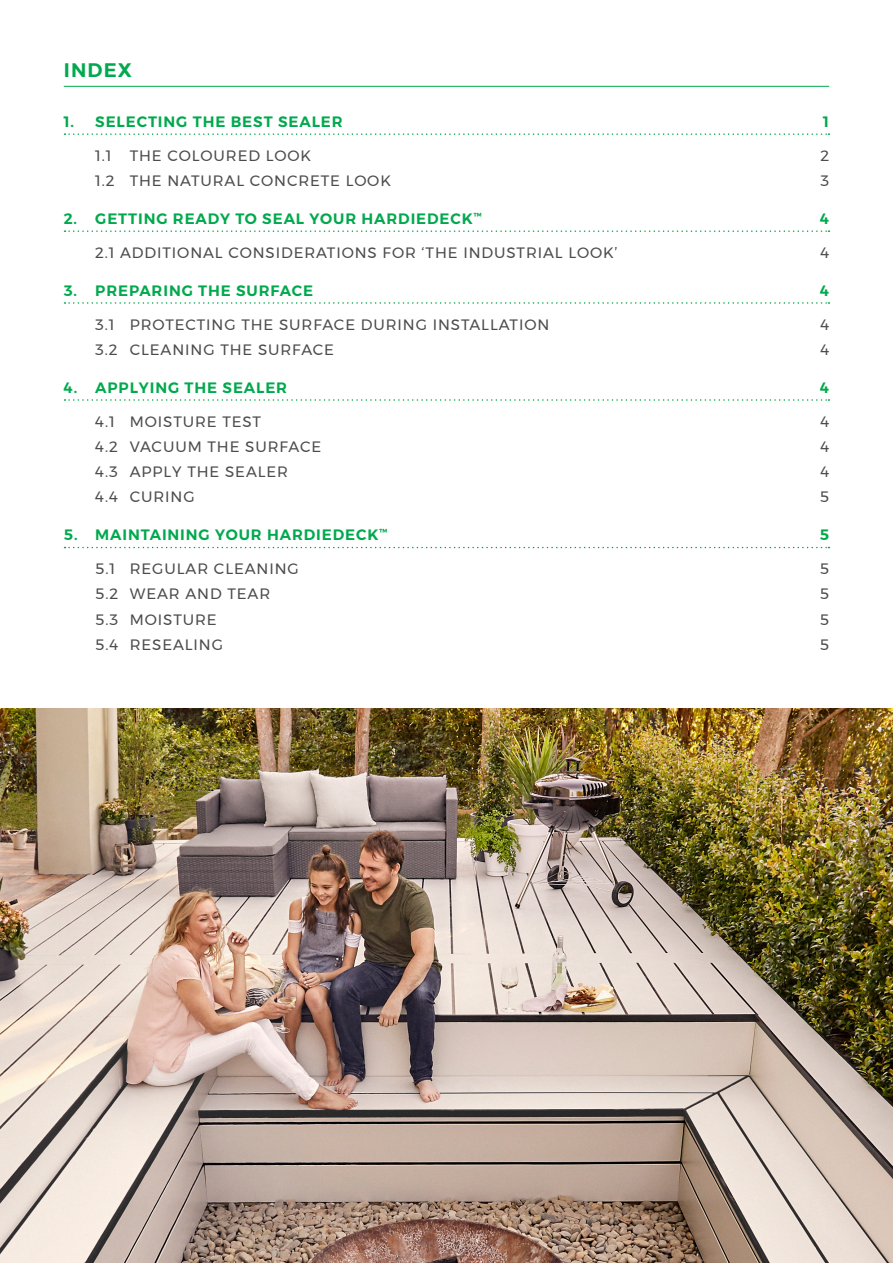
<style>
.page{position:relative;width:893px;height:1263px;background:#fff}
.page>*{position:absolute;margin:0;border:0;box-sizing:border-box;transform-origin:0 0}
.Heading{font:600 19.5px "Montserrat";letter-spacing:.06em;color:#00a94d}
.Contents_2{font:15px "Montserrat";letter-spacing:.06em;color:#4b4c4d}
.Contents_1{font:600 15px "Montserrat";letter-spacing:.06em;color:#00a94d}
</style>
<div class="page">
<svg style="left:65px;top:133px;width:764px;height:2px"></svg>
<svg style="left:65px;top:230px;width:764px;height:2px"></svg>
<svg style="left:65px;top:302px;width:764px;height:2px"></svg>
<svg style="left:65px;top:399px;width:764px;height:2px"></svg>
<svg style="left:65px;top:547px;width:764px;height:1px"></svg>
<hr style="left:64px;top:86px;width:765px;height:1px;background:#00a94d">
<img style="left:0;top:708px;width:893px;height:555px">
<p class="Heading" style="left:64px;top:55px;width:70px">INDEX</p>
<p class="Contents_1" style="left:64px;top:110px;width:280px">1. SELECTING THE BEST SEALER</p>
<p class="Contents_1" style="left:823px;top:110px;width:7px">1</p>
<p class="Contents_2" style="left:95px;top:144px;width:217px">1.1 THE COLOURED LOOK</p>
<p class="Contents_2" style="left:820px;top:144px;width:10px">2</p>
<p class="Contents_2" style="left:95px;top:169px;width:297px">1.2 THE NATURAL CONCRETE LOOK</p>
<p class="Contents_2" style="left:820px;top:169px;width:10px">3</p>
<p class="Contents_1" style="left:64px;top:207px;width:419px">2. GETTING READY TO SEAL YOUR HARDIEDECK<sup>™</sup></p>
<p class="Contents_1" style="left:820px;top:207px;width:11px">4</p>
<p class="Contents_2" style="left:95px;top:241px;width:524px">2.1 ADDITIONAL CONSIDERATIONS FOR ‘THE INDUSTRIAL LOOK’</p>
<p class="Contents_2" style="left:820px;top:241px;width:10px">4</p>
<p class="Contents_1" style="left:64px;top:279px;width:251px">3. PREPARING THE SURFACE</p>
<p class="Contents_1" style="left:820px;top:279px;width:11px">4</p>
<p class="Contents_2" style="left:95px;top:313px;width:456px">3.1 PROTECTING THE SURFACE DURING INSTALLATION</p>
<p class="Contents_2" style="left:820px;top:313px;width:10px">4</p>
<p class="Contents_2" style="left:95px;top:338px;width:240px">3.2 CLEANING THE SURFACE</p>
<p class="Contents_2" style="left:820px;top:338px;width:10px">4</p>
<p class="Contents_1" style="left:64px;top:376px;width:225px">4. APPLYING THE SEALER</p>
<p class="Contents_1" style="left:820px;top:376px;width:11px">4</p>
<p class="Contents_2" style="left:95px;top:410px;width:167px">4.1 MOISTURE TEST</p>
<p class="Contents_2" style="left:820px;top:410px;width:10px">4</p>
<p class="Contents_2" style="left:95px;top:435px;width:227px">4.2 VACUUM THE SURFACE</p>
<p class="Contents_2" style="left:820px;top:435px;width:10px">4</p>
<p class="Contents_2" style="left:95px;top:460px;width:194px">4.3 APPLY THE SEALER</p>
<p class="Contents_2" style="left:820px;top:460px;width:10px">4</p>
<p class="Contents_2" style="left:95px;top:486px;width:101px">4.4 CURING</p>
<p class="Contents_2" style="left:820px;top:486px;width:11px">5</p>
<p class="Contents_1" style="left:64px;top:523px;width:325px">5. MAINTAINING YOUR HARDIEDECK<sup>™</sup></p>
<p class="Contents_1" style="left:820px;top:523px;width:11px">5</p>
<p class="Contents_2" style="left:95px;top:557px;width:205px">5.1 REGULAR CLEANING</p>
<p class="Contents_2" style="left:820px;top:557px;width:11px">5</p>
<p class="Contents_2" style="left:95px;top:583px;width:176px">5.2 WEAR AND TEAR</p>
<p class="Contents_2" style="left:820px;top:583px;width:11px">5</p>
<p class="Contents_2" style="left:95px;top:608px;width:123px">5.3 MOISTURE</p>
<p class="Contents_2" style="left:820px;top:608px;width:11px">5</p>
<p class="Contents_2" style="left:95px;top:633px;width:129px">5.4 RESEALING</p>
<p class="Contents_2" style="left:820px;top:633px;width:11px">5</p>
</div>
